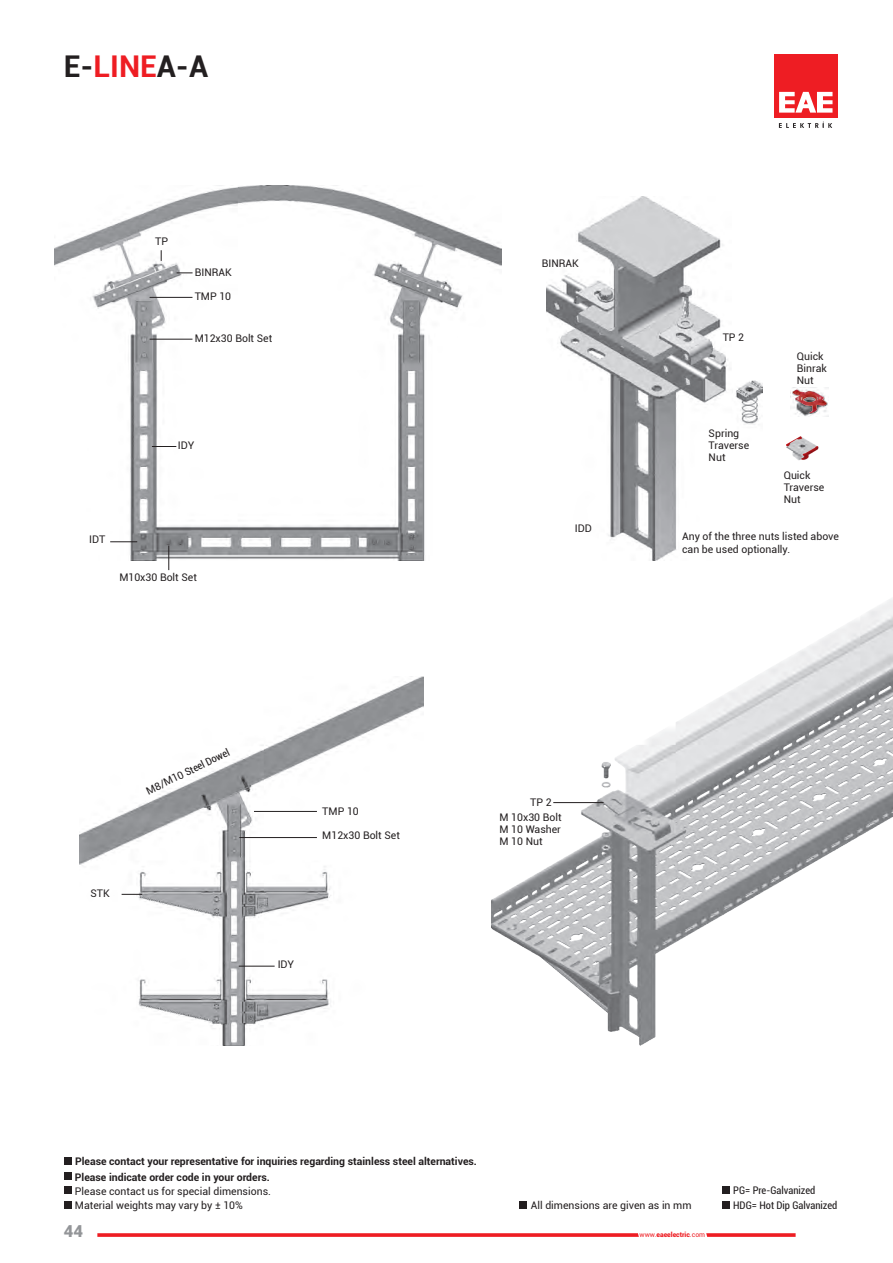
<style>
.page{position:relative;width:893px;height:1263px;background:#fff}
.page>*{position:absolute;margin:0;border:0;box-sizing:border-box;transform-origin:0 0}
.t1{font:700 30px "Roboto";color:#231f20}
.t2{font:900 16.5px "Roboto";color:#939598}
.t3{font:10.5px/12px "Roboto";color:#231f20}
.t4{font:700 10.5px "Roboto";color:#231f20}
.t5{font:condensed 10.5px "Roboto";color:#231f20}
.t6{font:900 6.9px "Roboto";color:#ee1d23}
.s1{color:#ee1d23}
.s2{font-stretch:normal}
.s3{font-weight:400}
</style>
<div class="page">
<div style="left:774px;top:54px;width:64px;height:64px;background:#ee1d23"></div>
<svg style="left:779px;top:92px;width:53px;height:21px"></svg>
<svg style="left:779px;top:122px;width:53px;height:6px"></svg>
<div style="left:64px;top:1201px;width:7px;height:7px;background:#231f20"></div>
<div style="left:64px;top:1187px;width:7px;height:7px;background:#231f20"></div>
<div style="left:64px;top:1172px;width:7px;height:8px;background:#231f20"></div>
<div style="left:520px;top:1201px;width:7px;height:7px;background:#231f20"></div>
<div style="left:722px;top:1201px;width:8px;height:7px;background:#231f20"></div>
<div style="left:722px;top:1187px;width:8px;height:7px;background:#231f20"></div>
<div style="left:64px;top:1158px;width:7px;height:7px;background:#231f20"></div>
<svg style="left:97px;top:1233px;width:699px;height:4px;background:#f04449"></svg>
<img style="left:54px;top:186px;width:447px;height:374px">
<svg style="left:110px;top:541px;width:27px;height:1px"></svg>
<hr style="left:150px;top:297px;width:42px;height:1px;background:#231f20">
<hr style="left:150px;top:339px;width:42px;height:1px;background:#231f20">
<svg style="left:152px;top:446px;width:24px;height:1px"></svg>
<svg style="left:177px;top:273px;width:16px;height:1px"></svg>
<svg style="left:169px;top:546px;width:1px;height:24px"></svg>
<img style="left:491px;top:599px;width:402px;height:446px">
<hr style="left:553px;top:802px;width:51px;height:1px;background:#231f20">
<img style="left:80px;top:676px;width:343px;height:369px">
<hr style="left:254px;top:811px;width:63px;height:1px;background:#231f20">
<hr style="left:239px;top:837px;width:78px;height:1px;background:#231f20">
<hr style="left:239px;top:966px;width:36px;height:1px;background:#231f20">
<svg style="left:122px;top:894px;width:20px;height:1px"></svg>
<img style="left:547px;top:196px;width:215px;height:365px">
<img style="left:790px;top:387px;width:38px;height:29px">
<img style="left:793px;top:389px;width:34px;height:24px">
<svg style="left:786px;top:436px;width:32px;height:24px"></svg>
<h1 class="t1" style="left:64px;top:45px;width:146px">E-<span class="s1">LINE</span>A-A</h1>
<p class="t3" style="left:155px;top:234px;width:14px">TP</p>
<p class="t3" style="left:195px;top:266px;width:39px">BINRAK</p>
<p class="t3" style="left:195px;top:290px;width:38px">TMP 10</p>
<p class="t3" style="left:195px;top:332px;width:79px">M12x30 Bolt Set</p>
<p class="t3" style="left:178px;top:439px;width:18px">IDY</p>
<p class="t3" style="left:89px;top:533px;width:18px">IDT</p>
<p class="t3" style="left:119px;top:571px;width:79px">M10x30 Bolt Set</p>
<p class="t5" style="left:144px;top:785px;width:93px;rotate:-26deg"><span class="s2">M8/M10</span> Steel Dowel</p>
<p class="t3" style="left:91px;top:887px;width:21px">STK</p>
<p class="t3" style="left:322px;top:805px;width:38px">TMP 10</p>
<p class="t3" style="left:322px;top:828px;width:79px">M12x30 Bolt Set</p>
<p class="t3" style="left:278px;top:958px;width:18px">IDY</p>
<p class="t3" style="left:542px;top:257px;width:39px">BINRAK</p>
<p class="t3" style="left:575px;top:522px;width:19px">IDD</p>
<p class="t3" style="left:530px;top:796px;width:23px">TP 2</p>
<p class="t3" style="left:499px;top:810px;width:64px">M 10x30 Bolt</p>
<p class="t3" style="left:499px;top:822px;width:63px">M 10 Washer</p>
<p class="t3" style="left:499px;top:834px;width:45px">M 10 Nut</p>
<p class="t4" style="left:75px;top:1154px;width:403px">Please contact your representative for inquiries regarding stainless steel alternatives.</p>
<p class="t4" style="left:75px;top:1169px;width:196px">Please indicate order code in your orders.</p>
<p class="t3" style="left:75px;top:1184px;width:198px">Please contact us for special dimensions.</p>
<p class="t3" style="left:723px;top:331px;width:23px">TP 2</p>
<p class="t3" style="left:709px;top:427px;width:32px">Spring</p>
<p class="t3" style="left:709px;top:439px;width:42px">Traverse</p>
<p class="t3" style="left:709px;top:451px;width:18px">Nut</p>
<p class="t3" style="left:797px;top:350px;width:32px">Quick<br>Binrak<br>Nut</p>
<p class="t3" style="left:784px;top:468px;width:42px">Quick<br>Traverse<br>Nut</p>
<p class="t3" style="left:682px;top:529px;width:158px;line-height:13.5px">Any of the three nuts listed above can be used optionally.</p>
<p class="t5" style="left:733px;top:1183px;width:84px">PG= Pre-Galvanized</p>
<p class="t3" style="left:75px;top:1199px;width:169px">Material weights may vary by ± 10%</p>
<p class="t3" style="left:531px;top:1199px;width:162px">All dimensions are given as in mm</p>
<h2 class="t2" style="left:64px;top:1219px;width:21px">44</h2>
<p class="t6" style="left:640px;top:1229px;width:67px"><span class="s3">www.</span>eaeelectric<span class="s3">.com</span></p>
<p class="t5" style="left:733px;top:1198px;width:106px">HDG= Hot Dip Galvanized</p>
</div>
